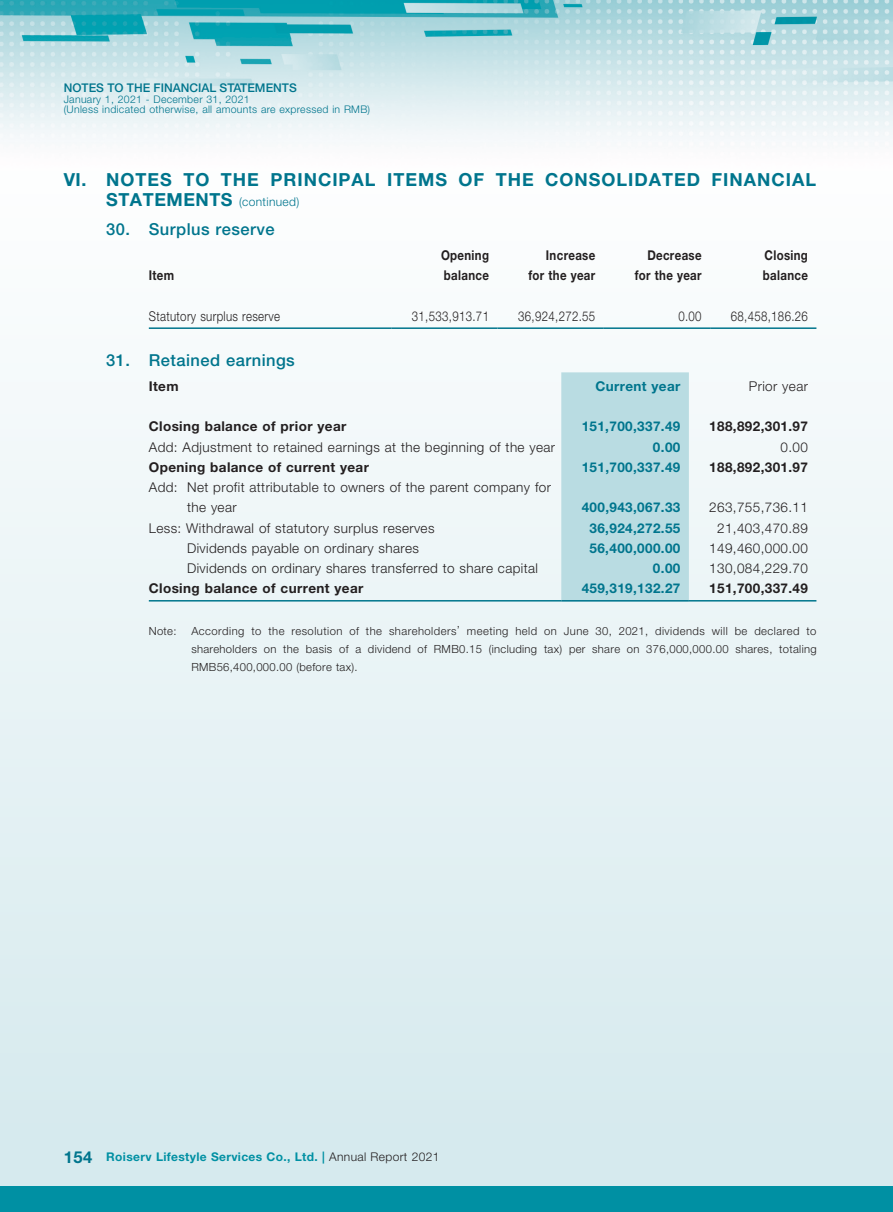
<style>
.page{position:relative;width:893px;height:1212px;background:#fff}
.page>*{position:absolute;margin:0;border:0;box-sizing:border-box;transform-origin:0 0}
.t1{font:700 18px "Helvetica Neue LT Std";letter-spacing:.055em;color:#00758d}
.t2{font:500 16.5px "Helvetica Neue LT Std";letter-spacing:.03em;color:#00758d}
.t3{font:300 13.5px/20.2px "Helvetica Neue LT Std";letter-spacing:.03em;color:#231f20}
.t4{font:700 13.5px "Helvetica Neue LT Std";letter-spacing:.03em;color:#231f20}
.t5{font:700 13.5px "Helvetica Neue LT Std";letter-spacing:.03em;color:#00758d}
.t6{font:700 13.5px/20.2px "Helvetica Neue LT Std";letter-spacing:.03em;color:#231f20;scale:.85 1}
.t7{font:300 13.5px "Helvetica Neue LT Std";letter-spacing:.03em;color:#231f20;scale:.85 1}
.t8{font:700 12px "Helvetica Neue LT Std";letter-spacing:.03em;color:#0090a3}
.t9{font:500 12px "Helvetica Neue LT Std";color:#00758d}
.t10{font:300 12px "Helvetica Neue LT Std";letter-spacing:.03em;color:#00758d}
.t11{font:300 11.25px/18px "Helvetica Neue LT Std";letter-spacing:.03em;color:#231f20;text-align:justify}
.t12{font:300 10.5px/10.5px "Helvetica Neue LT Std";letter-spacing:.03em;color:#00758d}
.s1{font-weight:700;font-size:18px}
.s2{font-size:16.5px;color:#00758d}
.s3{font-weight:300;color:#231f20}
</style>
<div class="page">
<img style="left:0;top:0;width:893px;height:140px">
<div style="left:0;top:142px;width:893px;height:1070px;background:linear-gradient(to bottom,#fefefe,#d3e9ed)"></div>
<div style="left:0;top:1186px;width:893px;height:26px;background:#0090a3"></div>
<hr style="left:149px;top:327px;width:242px;height:2px;background:#00758d">
<hr style="left:391px;top:327px;width:106px;height:2px;background:#00758d">
<hr style="left:497px;top:327px;width:107px;height:2px;background:#00758d">
<hr style="left:604px;top:327px;width:106px;height:2px;background:#00758d">
<hr style="left:710px;top:327px;width:106px;height:2px;background:#00758d">
<div style="left:561px;top:372px;width:128px;height:228px;background:#b9dce2"></div>
<hr style="left:149px;top:600px;width:412px;height:1px;background:#00758d">
<hr style="left:561px;top:600px;width:128px;height:1px;background:#00758d">
<hr style="left:689px;top:600px;width:127px;height:1px;background:#00758d">
<p class="t9" style="left:64px;top:81px;width:234px">NOTES TO THE FINANCIAL STATEMENTS</p>
<p class="t12" style="left:64px;top:94px;width:308px">January 1, 2021 - December 31, 2021<br>(Unless indicated otherwise, all amounts are expressed in RMB)</p>
<h1 class="t1" style="left:64px;top:169px;width:754px">VI. NOTES TO THE PRINCIPAL ITEMS OF THE CONSOLIDATED FINANCIAL</h1>
<p class="t10" style="left:106px;top:195px;width:194px"><span class="s1">STATEMENTS</span> (continued)</p>
<p class="t2" style="left:106px;top:219px;width:170px">30. Surplus reserve</p>
<p class="t6" style="left:149px;top:265px;width:31px">Item</p>
<p class="t6" style="left:441px;top:245px;width:58px">Opening balance</p>
<p class="t6" style="left:528px;top:245px;width:80px;text-align:right">Increase for the year</p>
<p class="t6" style="left:635px;top:245px;width:80px;text-align:right">Decrease for the year</p>
<p class="t6" style="left:763px;top:245px;width:55px">Closing balance</p>
<p class="t7" style="left:149px;top:308px;width:156px">Statutory surplus reserve</p>
<p class="t7" style="left:412px;top:308px;width:92px">31,533,913.71</p>
<p class="t7" style="left:518px;top:308px;width:92px">36,924,272.55</p>
<p class="t7" style="left:678px;top:308px;width:29px">0.00</p>
<p class="t7" style="left:731px;top:308px;width:92px">68,458,186.26</p>
<p class="t2" style="left:106px;top:350px;width:190px">31. Retained earnings</p>
<p class="t4" style="left:149px;top:378px;width:31px">Item</p>
<p class="t5" style="left:595px;top:378px;width:87px">Current year</p>
<p class="t3" style="left:749px;top:376px;width:61px">Prior year</p>
<p class="t4" style="left:149px;top:418px;width:199px">Closing balance of prior year</p>
<p class="t5" style="left:582px;top:418px;width:100px">151,700,337.49</p>
<p class="t4" style="left:709px;top:418px;width:100px">188,892,301.97</p>
<p class="t3" style="left:149px;top:436px;width:408px">Add: Adjustment to retained earnings at the beginning of the year</p>
<p class="t5" style="left:653px;top:438px;width:29px">0.00</p>
<p class="t3" style="left:780px;top:436px;width:29px">0.00</p>
<p class="t4" style="left:149px;top:459px;width:222px">Opening balance of current year</p>
<p class="t5" style="left:582px;top:459px;width:100px">151,700,337.49</p>
<p class="t4" style="left:709px;top:459px;width:100px">188,892,301.97</p>
<p class="t3" style="left:187px;top:477px;width:365px;text-indent:-38px">Add: Net profit attributable to owners of the parent company for the year</p>
<p class="t5" style="left:582px;top:499px;width:100px">400,943,067.33</p>
<p class="t3" style="left:709px;top:497px;width:100px">263,755,736.11</p>
<p class="t3" style="left:149px;top:517px;width:287px">Less: Withdrawal of statutory surplus reserves</p>
<p class="t5" style="left:589px;top:519px;width:92px">36,924,272.55</p>
<p class="t3" style="left:717px;top:517px;width:92px">21,403,470.89</p>
<p class="t3" style="left:187px;top:538px;width:233px">Dividends payable on ordinary shares</p>
<p class="t5" style="left:589px;top:540px;width:92px">56,400,000.00</p>
<p class="t3" style="left:709px;top:538px;width:100px">149,460,000.00</p>
<p class="t3" style="left:187px;top:558px;width:352px">Dividends on ordinary shares transferred to share capital</p>
<p class="t5" style="left:653px;top:560px;width:29px">0.00</p>
<p class="t3" style="left:709px;top:558px;width:100px">130,084,229.70</p>
<p class="t4" style="left:149px;top:580px;width:216px">Closing balance of current year</p>
<p class="t5" style="left:582px;top:580px;width:100px">459,319,132.27</p>
<p class="t4" style="left:709px;top:580px;width:100px">151,700,337.49</p>
<p class="t11" style="left:149px;top:621px;width:29px">Note:</p>
<p class="t11" style="left:191px;top:621px;width:627px">According to the resolution of the shareholders’ meeting held on June 30, 2021, dividends will be declared to shareholders on the basis of a dividend of RMB0.15 (including tax) per share on 376,000,000.00 shares, totaling RMB56,400,000.00 (before tax).</p>
<p class="t8" style="left:64px;top:1149px;width:377px"><span class="s2">154</span> Roiserv Lifestyle Services Co., Ltd. | <span class="s3">Annual Report 2021</span></p>
</div>
